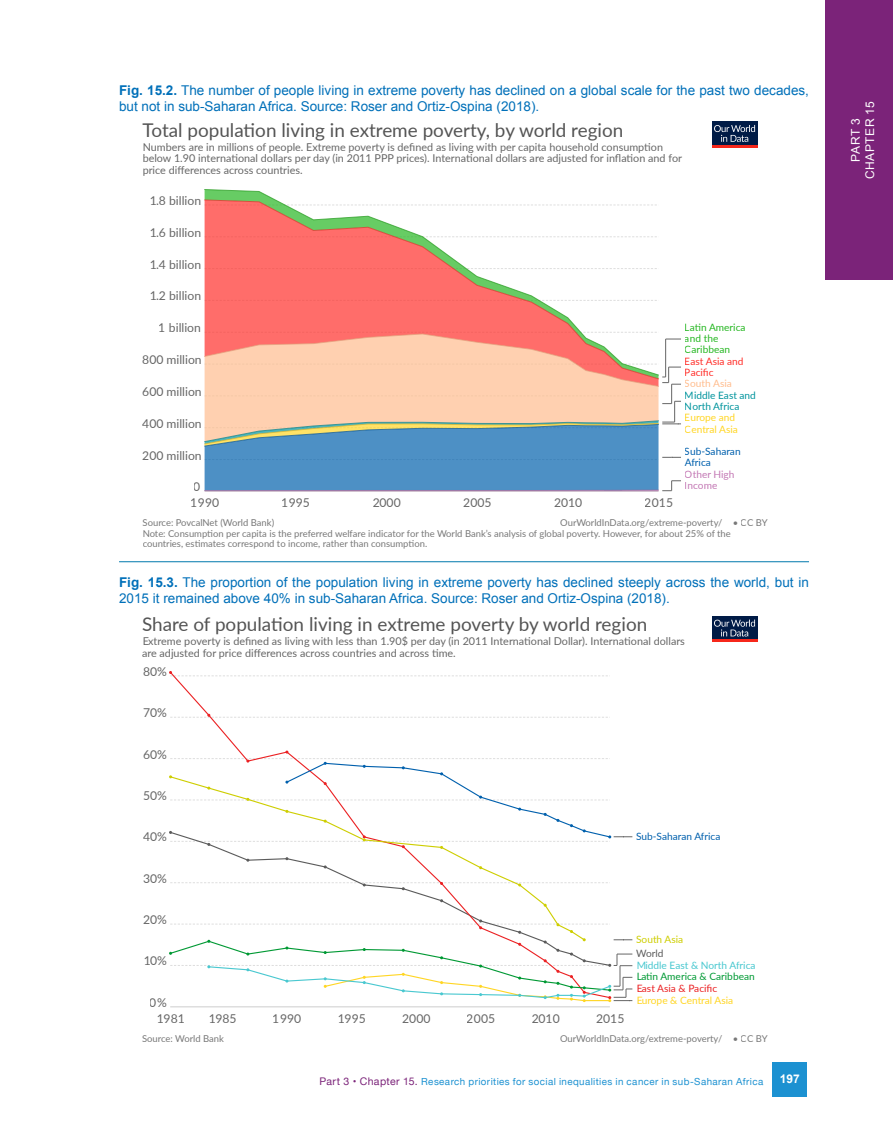
<style>
.page{position:relative;width:893px;height:1127px;background:#fff}
.page>*{position:absolute;margin:0;border:0;box-sizing:border-box;transform-origin:0 0}
.t1{font:18.9px "Lato";color:#545454}
.t2{font:13.5px/16.2px "Arial";color:#0070b9}
.t3{font:12.15px "Lato";color:#666}
.t4{font:12px/14.4px "Arial";letter-spacing:.04em;color:#fff;text-align:center}
.t5{font:700 12px "Arial";color:#fff}
.t6{font:10.8px/11.9px "Lato";color:#666}
.t7{font:10.2px/11.1px "Lato";color:#ffd624}
.t8{font:10.2px/11.1px "Lato";color:#0060ad}
.t9{font:10.2px/11.1px "Lato";color:#26b722}
.t10{font:10.2px/11.1px "Lato";color:#00949d}
.t11{font:10.2px "Lato";color:#009934}
.t12{font:10.2px "Lato";color:#49c8d0}
.t13{font:10.2px/11.1px "Lato";color:#ff2f2a}
.t14{font:10.2px "Lato";color:#eb2123}
.t15{font:10.2px/11.1px "Lato";color:#c378b4}
.t16{font:10.2px "Lato";color:#ffbd8e}
.t17{font:10.2px "Lato";color:#cece00}
.t18{font:10.2px "Lato";color:#5b5b5b}
.t19{font:9.75px "Helvetica Neue";letter-spacing:.045em;color:#1c91d1}
.t20{font:9.45px/10.6px "Lato";color:#787878}
.s1{font-weight:700}
.s2{font-size:10.5px;color:#7b2379}
</style>
<div class="page">
<div style="left:773px;top:1062px;width:34px;height:34px;background:#1c91d1"></div>
<div style="left:712px;top:122px;width:46px;height:23px;background:#001b46"></div>
<svg style="left:714px;top:125px;width:41px;height:17px"></svg>
<hr style="left:712px;top:145px;width:46px;height:3px;background:#f6271b">
<hr style="left:205px;top:491px;width:453px;height:1px;background:#cdcdcd">
<svg style="left:204px;top:338px;width:477px;height:153px;background:#a0b0bb"></svg>
<svg style="left:204px;top:375px;width:455px;height:4px;background:#fcc6a8"></svg>
<svg style="left:204px;top:189px;width:455px;height:186px"></svg>
<div style="left:712px;top:616px;width:46px;height:24px;background:#001b46"></div>
<svg style="left:714px;top:619px;width:41px;height:17px"></svg>
<hr style="left:712px;top:639px;width:46px;height:3px;background:#f6271b">
<hr style="left:170px;top:1006px;width:440px;height:1px;background:#cdcdcd">
<svg style="left:169px;top:671px;width:441px;height:5px"></svg>
<svg style="left:170px;top:714px;width:440px;height:4px"></svg>
<svg style="left:219px;top:849px;width:336px;height:70px"></svg>
<svg style="left:170px;top:882px;width:440px;height:8px"></svg>
<svg style="left:169px;top:919px;width:463px;height:83px"></svg>
<svg style="left:169px;top:750px;width:463px;height:99px"></svg>
<hr style="left:119px;top:561px;width:690px;height:1px;background:#0079ad">
<div style="left:825px;top:0;width:68px;height:280px;background:#7b2379"></div>
<p class="t2" style="left:119px;top:83px;width:691px"><span class="s1">Fig. 15.2.</span> The number of people living in extreme poverty has declined on a global scale for the past two decades, but not in sub-Saharan Africa. Source: Roser and Ortiz-Ospina (2018).</p>
<h1 class="t1" style="left:143px;top:116px;width:482px">Total population living in extreme poverty, by world region</h1>
<p class="t6" style="left:143px;top:140px;width:541px">Numbers are in millions of people. Extreme poverty is defined as living with per capita household consumption below 1.90 international dollars per day (in 2011 PPP prices). International dollars are adjusted for inflation and for price differences across countries.</p>
<p class="t3" style="left:149px;top:192px;width:54px">1.8 billion</p>
<p class="t3" style="left:149px;top:224px;width:54px">1.6 billion</p>
<p class="t3" style="left:149px;top:255px;width:54px">1.4 billion</p>
<p class="t3" style="left:149px;top:287px;width:54px">1.2 billion</p>
<p class="t3" style="left:159px;top:319px;width:44px">1 billion</p>
<p class="t3" style="left:142px;top:351px;width:61px">800 million</p>
<p class="t3" style="left:142px;top:383px;width:61px">600 million</p>
<p class="t3" style="left:142px;top:415px;width:61px">400 million</p>
<p class="t3" style="left:142px;top:446px;width:61px">200 million</p>
<p class="t3" style="left:194px;top:478px;width:9px">0</p>
<p class="t3" style="left:191px;top:494px;width:30px">1990</p>
<p class="t3" style="left:282px;top:494px;width:30px">1995</p>
<p class="t3" style="left:372px;top:494px;width:30px">2000</p>
<p class="t3" style="left:463px;top:494px;width:30px">2005</p>
<p class="t3" style="left:554px;top:494px;width:30px">2010</p>
<p class="t3" style="left:645px;top:494px;width:30px">2015</p>
<p class="t9" style="left:685px;top:321px;width:62px">Latin America and the<br>Caribbean</p>
<p class="t13" style="left:685px;top:355px;width:60px">East Asia and<br>Pacific</p>
<p class="t16" style="left:685px;top:376px;width:49px">South Asia</p>
<p class="t10" style="left:685px;top:389px;width:73px">Middle East and<br>North Africa</p>
<p class="t7" style="left:685px;top:412px;width:55px">Europe and<br>Central Asia</p>
<p class="t8" style="left:685px;top:445px;width:57px">Sub-Saharan<br>Africa</p>
<p class="t15" style="left:685px;top:469px;width:51px">Other High<br>Income</p>
<p class="t20" style="left:143px;top:517px;width:590px">Source: PovcalNet (World Bank)<br>Note: Consumption per capita is the preferred welfare indicator for the World Bank’s analysis of global poverty. However, for about 25% of the countries, estimates correspond to income, rather than consumption.</p>
<p class="t20" style="left:560px;top:517px;width:209px">OurWorldInData.org/extreme-poverty/ ï CC BY</p>
<p class="t2" style="left:119px;top:575px;width:691px"><span class="s1">Fig. 15.3.</span> The proportion of the population living in extreme poverty has declined steeply across the world, but in<br>2015 it remained above 40% in sub-Saharan Africa. Source: Roser and Ortiz-Ospina (2018).</p>
<h1 class="t1" style="left:142px;top:611px;width:507px">Share of population living in extreme poverty by world region</h1>
<p class="t6" style="left:142px;top:635px;width:544px">Extreme poverty is defined as living with less than 1.90$ per day (in 2011 International Dollar). International dollars are adjusted for price differences across countries and across time.</p>
<p class="t3" style="left:143px;top:663px;width:25px">80%</p>
<p class="t3" style="left:143px;top:704px;width:25px">70%</p>
<p class="t3" style="left:143px;top:745px;width:25px">60%</p>
<p class="t3" style="left:143px;top:787px;width:25px">50%</p>
<p class="t3" style="left:143px;top:828px;width:25px">40%</p>
<p class="t3" style="left:143px;top:869px;width:25px">30%</p>
<p class="t8" style="left:636px;top:830px;width:86px">Sub-Saharan Africa</p>
<p class="t3" style="left:143px;top:911px;width:25px">20%</p>
<p class="t3" style="left:143px;top:952px;width:25px">10%</p>
<p class="t3" style="left:150px;top:994px;width:18px">0%</p>
<p class="t3" style="left:157px;top:1009px;width:30px">1981</p>
<p class="t3" style="left:208px;top:1009px;width:30px">1985</p>
<p class="t3" style="left:273px;top:1009px;width:30px">1990</p>
<p class="t3" style="left:338px;top:1009px;width:30px">1995</p>
<p class="t3" style="left:402px;top:1009px;width:30px">2000</p>
<p class="t3" style="left:467px;top:1009px;width:30px">2005</p>
<p class="t3" style="left:531px;top:1009px;width:30px">2010</p>
<p class="t3" style="left:596px;top:1009px;width:30px">2015</p>
<p class="t17" style="left:636px;top:932px;width:49px">South Asia</p>
<p class="t18" style="left:636px;top:946px;width:29px">World</p>
<p class="t12" style="left:636px;top:958px;width:121px">Middle East &amp; North Africa</p>
<p class="t11" style="left:636px;top:969px;width:120px">Latin America &amp; Caribbean</p>
<p class="t14" style="left:636px;top:981px;width:83px">East Asia &amp; Pacific</p>
<p class="t7" style="left:636px;top:994px;width:99px">Europe &amp; Central Asia</p>
<p class="t20" style="left:142px;top:1032px;width:83px">Source: World Bank</p>
<p class="t20" style="left:560px;top:1032px;width:209px">OurWorldInData.org/extreme-poverty/ ï CC BY</p>
<p class="t19" style="left:319px;top:1074px;width:445px"><span class="s2">Part 3 • Chapter 15.</span> Research priorities for social inequalities in cancer in sub-Saharan Africa</p>
<p class="t5" style="left:780px;top:1074px;width:21px">197</p>
<p class="t4" style="left:849px;top:179px;width:79px;rotate:-90deg">PART 3<br>CHAPTER 15</p>
</div>
